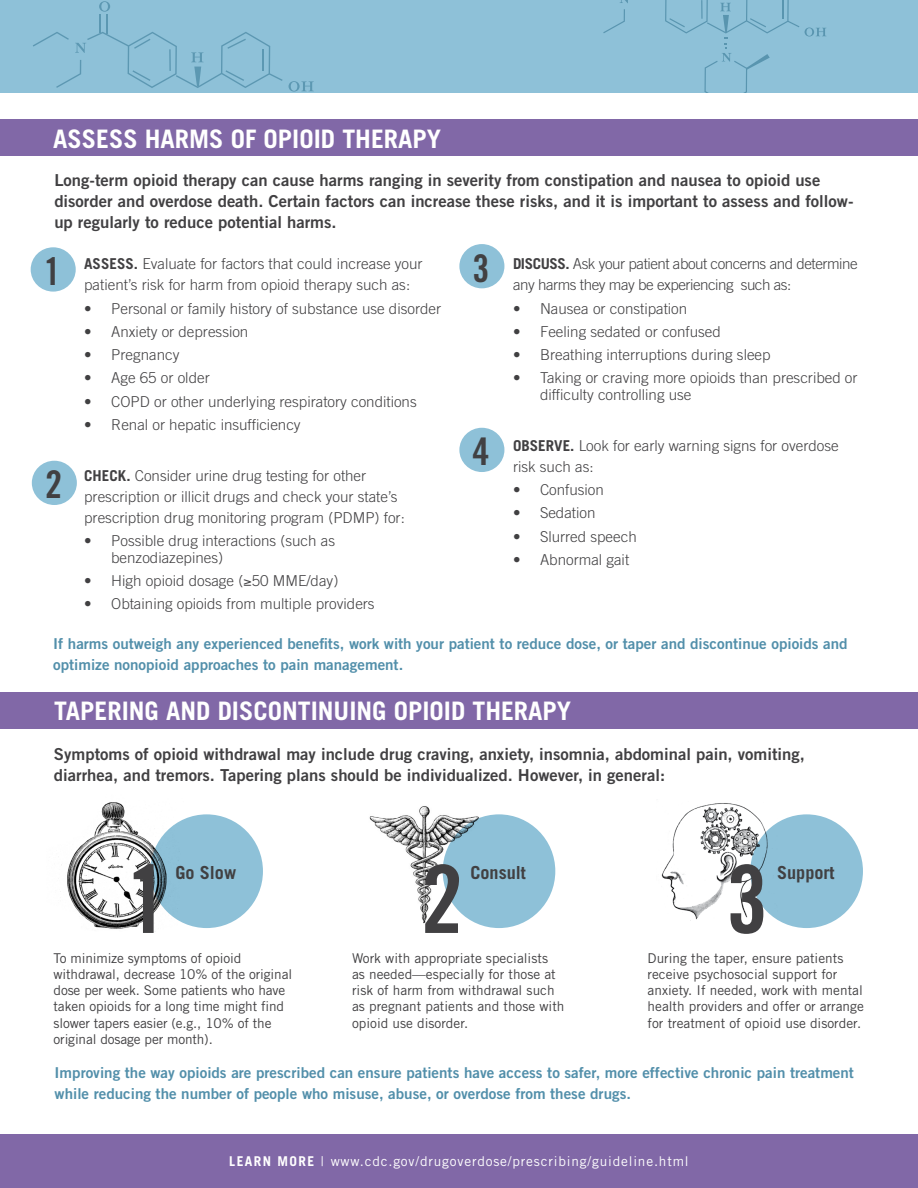
<style>
.page{position:relative;width:918px;height:1188px;background:#fff}
.page>*{position:absolute;margin:0;border:0;box-sizing:border-box;transform-origin:0 0}
.t1{font:94.05px "Trade Gothic Bold Cond Twenty";color:#414042}
.t2{font:38.1px "Trade Gothic Bold Cond Twenty";color:#414042}
.t3{font:700 25.5px "Trade Gothic";color:#fff}
.t4{font:700 18px "Trade Gothic";color:#414042}
.t5{font:16.5px/21px "Trade Gothic LT Std Bd 2";color:#414042}
.t6{font:300 15px/21px "Trade Gothic";color:#414042}
.t7{font:15px/21px "Trade Gothic LT Std Bd 2";color:#528faa}
.t8{font:300 15px/21px "Trade Gothic";letter-spacing:-.03em;color:#414042}
.t9{font:13.5px/16.2px "Trade Gothic";color:#414042}
.t10{font:13.5px "Trade Gothic";letter-spacing:.06em;color:#fff}
.s1{font-weight:700}
</style>
<div class="page">
<div style="left:0;top:0;width:918px;height:93px;background:#8ec1d8"></div>
<svg style="left:289px;top:81px;width:25px;height:11px"></svg>
<svg style="left:33px;top:1px;width:250px;height:87px"></svg>
<svg style="left:603px;top:9px;width:22px;height:24px"></svg>
<svg style="left:805px;top:28px;width:21px;height:9px"></svg>
<svg style="left:665px;top:0;width:134px;height:93px"></svg>
<div style="left:0;top:120px;width:918px;height:36px;background:#8168a7"></div>
<div style="left:31px;top:247px;width:45px;height:45px;background:#8ec1d8;border-radius:50%"></div>
<div style="left:32px;top:461px;width:45px;height:44px;background:#8ec1d8;border-radius:50%"></div>
<div style="left:459px;top:244px;width:45px;height:44px;background:#8ec1d8;border-radius:50%"></div>
<div style="left:459px;top:428px;width:45px;height:44px;background:#8ec1d8;border-radius:50%"></div>
<div style="left:0;top:692px;width:918px;height:37px;background:#8168a7"></div>
<img style="left:61px;top:802px;width:121px;height:127px">
<div style="left:150px;top:814px;width:113px;height:114px;background:#8ec1d8;border-radius:50%"></div>
<img style="left:369px;top:806px;width:114px;height:118px">
<div style="left:443px;top:814px;width:112px;height:114px;background:#8ec1d8;border-radius:50%"></div>
<img style="left:661px;top:803px;width:116px;height:118px">
<div style="left:750px;top:814px;width:113px;height:114px;background:#8ec1d8;border-radius:50%"></div>
<div style="left:0;top:1134px;width:918px;height:54px;background:#8168a7"></div>
<p class="t3" style="left:53px;top:123px;width:389px">ASSESS HARMS OF OPIOID THERAPY</p>
<p class="t5" style="left:54px;top:169px;width:801px">Long-term opioid therapy can cause harms ranging in severity from constipation and nausea to opioid use disorder and overdose death. Certain factors can increase these risks, and it is important to assess and follow-</p>
<p class="t5" style="left:54px;top:211px;width:284px">up regularly to reduce potential harms.</p>
<p class="t6" style="left:84px;top:253px;width:340px"><span class="s1">ASSESS.</span> Evaluate for factors that could increase your</p>
<h2 class="t2" style="left:473px;top:245px;width:19px">3</h2>
<h2 class="t2" style="left:44px;top:248px;width:19px">1</h2>
<p class="t8" style="left:513px;top:253px;width:346px"><span class="s1">DISCUSS.</span> Ask your patient about concerns and determine any harms they may be experiencing such as:</p>
<p class="t6" style="left:513px;top:298px;width:176px">• Nausea or constipation</p>
<p class="t6" style="left:513px;top:321px;width:209px">• Feeling sedated or confused</p>
<p class="t6" style="left:513px;top:344px;width:259px">• Breathing interruptions during sleep</p>
<p class="t6" style="left:540px;top:370px;width:319px;line-height:16.5px;text-indent:-27px">• Taking or craving more opioids than prescribed or difficulty controlling use</p>
<p class="t6" style="left:513px;top:435px;width:327px"><span class="s1">OBSERVE.</span> Look for early warning signs for overdose risk such as:</p>
<p class="t6" style="left:513px;top:479px;width:92px">• Confusion</p>
<p class="t6" style="left:513px;top:502px;width:84px">• Sedation</p>
<p class="t6" style="left:513px;top:526px;width:125px">• Slurred speech</p>
<p class="t6" style="left:513px;top:549px;width:118px">• Abnormal gait</p>
<p class="t6" style="left:84px;top:274px;width:328px">patient’s risk for harm from opioid therapy such as:</p>
<p class="t6" style="left:84px;top:298px;width:358px">• Personal or family history of substance use disorder</p>
<p class="t6" style="left:84px;top:321px;width:166px">• Anxiety or depression</p>
<p class="t6" style="left:84px;top:344px;width:97px">• Pregnancy</p>
<p class="t6" style="left:84px;top:367px;width:127px">• Age 65 or older</p>
<p class="t6" style="left:84px;top:391px;width:334px">• COPD or other underlying respiratory conditions</p>
<p class="t6" style="left:84px;top:414px;width:218px">• Renal or hepatic insufficiency</p>
<h2 class="t2" style="left:473px;top:428px;width:19px">4</h2>
<h2 class="t2" style="left:45px;top:461px;width:19px">2</h2>
<p class="t6" style="left:84px;top:465px;width:322px"><span class="s1">CHECK.</span> Consider urine drug testing for other prescription or illicit drugs and check your state’s prescription drug monitoring program (PDMP) for:</p>
<p class="t6" style="left:111px;top:532px;width:225px;line-height:16.5px;text-indent:-27px">• Possible drug interactions (such as benzodiazepines)</p>
<p class="t6" style="left:84px;top:570px;width:256px">• High opioid dosage (≥50 MME/day)</p>
<p class="t6" style="left:84px;top:593px;width:292px">• Obtaining opioids from multiple providers</p>
<p class="t7" style="left:53px;top:633px;width:796px">If harms outweigh any experienced benefits, work with your patient to reduce dose, or taper and discontinue opioids and optimize nonopioid approaches to pain management.</p>
<p class="t3" style="left:54px;top:696px;width:519px">TAPERING AND DISCONTINUING OPIOID THERAPY</p>
<p class="t5" style="left:54px;top:743px;width:752px">Symptoms of opioid withdrawal may include drug craving, anxiety, insomnia, abdominal pain, vomiting, diarrhea, and tremors. Tapering plans should be individualized. However, in general:</p>
<p class="t1" style="left:126px;top:842px;width:44px">1</p>
<p class="t4" style="left:470px;top:861px;width:57px">Consult</p>
<p class="t1" style="left:421px;top:842px;width:44px">2</p>
<p class="t1" style="left:726px;top:842px;width:44px">3</p>
<p class="t9" style="left:648px;top:950px;width:218px">During the taper, ensure patients receive psychosocial support for anxiety. If needed, work with mental health providers and offer or arrange for treatment of opioid use disorder.</p>
<p class="t4" style="left:176px;top:861px;width:62px">Go Slow</p>
<p class="t4" style="left:777px;top:861px;width:59px">Support</p>
<p class="t9" style="left:54px;top:950px;width:240px">To minimize symptoms of opioid withdrawal, decrease 10% of the original dose per week. Some patients who have taken opioids for a long time might find slower tapers easier (e.g., 10% of the original dosage per month).</p>
<p class="t9" style="left:352px;top:950px;width:214px">Work with appropriate specialists<br>as needed—especially for those at risk of harm from withdrawal such as pregnant patients and those with opioid use disorder.</p>
<p class="t7" style="left:55px;top:1062px;width:801px">Improving the way opioids are prescribed can ensure patients have access to safer, more effective chronic pain treatment while reducing the number of people who misuse, abuse, or overdose from these drugs.</p>
<p class="t10" style="left:229px;top:1153px;width:461px"><span class="s1">LEARN MORE</span> | www.cdc.gov/drugoverdose/prescribing/guideline.html</p>
</div>
